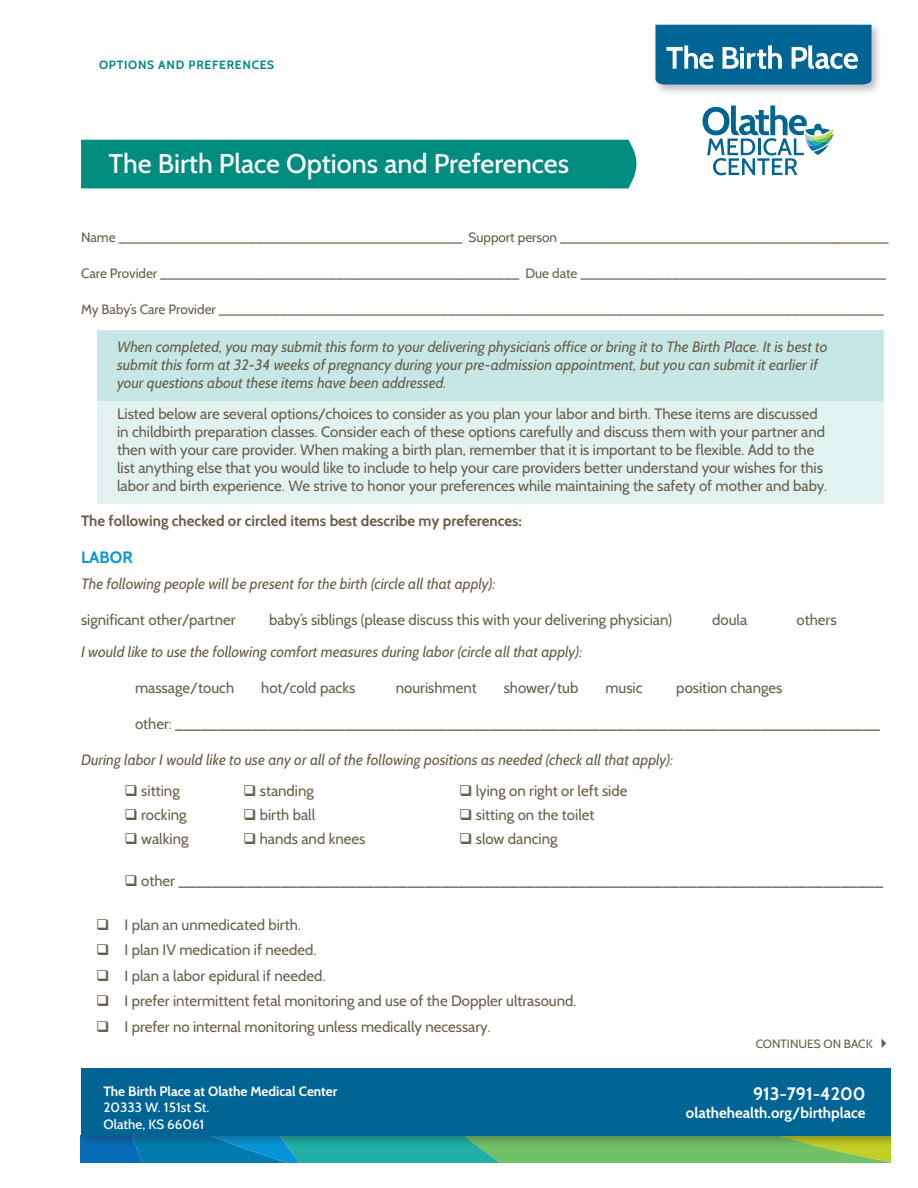
<style>
.page{position:relative;width:918px;height:1188px;background:#fff}
.page>*{position:absolute;margin:0;border:0;box-sizing:border-box;transform-origin:0 0}
.t1{font:500 27px "Cabin";color:#fff}
.t2{font:700 18px "Cabin";color:#fff}
.green_header_11{font:700 16.5px "Cabin";color:#0696d7}
.cabin_10_12{font:15px/18px "Cabin";color:#685d49}
.cabin_10_12-2{font:italic 15px/18px "Cabin";color:#685d49}
.hanging_indent{font:15px "Cabin";color:#685d49}
.cabin_bold_10{font:700 15px "Cabin";color:#685d49}
.t3{font:700 15px "Cabin";color:#fff}
.cabin_10_12-3{font:13.5px "Cabin";color:#685d49}
.t4{font:700 13.5px "Cabin";color:#fff}
.t5{font:500 13.5px "Cabin";color:#fff}
.t6{font:700 12px "Cabin";letter-spacing:.06em;color:#008c7f}
.cabin_10_12-4{font:12px "Cabin";color:#685d49}
</style>
<div class="page">
<div style="left:97px;top:400px;width:787px;height:104px;background:#e1f2f1"></div>
<div style="left:97px;top:330px;width:787px;height:70px;background:#c7e7e6"></div>
<div style="left:82px;top:140px;width:554px;height:48px;background:#008c7f"></div>
<svg style="left:703px;top:106px;width:131px;height:69px"></svg>
<div style="left:652px;top:21px;width:231px;height:75px;background:#231f20;opacity:.3"></div>
<svg style="left:656px;top:25px;width:216px;height:60px;background:#2278a2"></svg>
<svg style="left:81px;top:1147px;width:810px;height:16px;background:#43aa88"></svg>
<div style="left:78px;top:1065px;width:824px;height:82px;background:#231f20;opacity:.3"></div>
<div style="left:81px;top:1068px;width:810px;height:68px;background:#006494"></div>
<div style="left:891px;top:1064px;width:23px;height:114px;background:#fff"></div>
<p class="t6" style="left:99px;top:57px;width:177px">OPTIONS AND PREFERENCES</p>
<p class="t1" style="left:108px;top:147px;width:462px">The Birth Place Options and Preferences</p>
<p class="cabin_10_12-3" style="left:81px;top:229px;width:809px">Name _____________________________________________ Support person ___________________________________________</p>
<p class="cabin_10_12-3" style="left:81px;top:265px;width:807px">Care Provider _______________________________________________ Due date ________________________________________</p>
<p class="cabin_10_12-3" style="left:81px;top:301px;width:804px">My Baby’s Care Provider _______________________________________________________________________________________</p>
<p class="cabin_10_12-2" style="left:117px;top:337px;width:712px">When completed, you may submit this form to your delivering physician’s office or bring it to The Birth Place. It is best to submit this form at 32-34 weeks of pregnancy during your pre-admission appointment, but you can submit it earlier if your questions about these items have been addressed.</p>
<p class="cabin_10_12" style="left:117px;top:405px;width:712px">Listed below are several options/choices to consider as you plan your labor and birth. These items are discussed in childbirth preparation classes. Consider each of these options carefully and discuss them with your partner and then with your care provider. When making a birth plan, remember that it is important to be flexible. Add to the list anything else that you would like to include to help your care providers better understand your wishes for this labor and birth experience. We strive to honor your preferences while maintaining the safety of mother and baby.</p>
<p class="cabin_bold_10" style="left:81px;top:511px;width:442px">The following checked or circled items best describe my preferences:</p>
<p class="green_header_11" style="left:81px;top:548px;width:53px">LABOR</p>
<p class="cabin_10_12-2" style="left:81px;top:575px;width:416px">The following people will be present for the birth (circle all that apply):</p>
<p class="cabin_10_12" style="left:81px;top:611px;width:156px">significant other/partner</p>
<p class="cabin_10_12" style="left:269px;top:611px;width:404px">baby’s siblings (please discuss this with your delivering physician)</p>
<p class="cabin_10_12" style="left:712px;top:611px;width:37px">doula</p>
<p class="cabin_10_12" style="left:797px;top:611px;width:42px">others</p>
<p class="cabin_10_12-2" style="left:81px;top:642px;width:503px">I would like to use the following comfort measures during labor (circle all that apply):</p>
<p class="cabin_10_12" style="left:135px;top:678px;width:101px">massage/touch</p>
<p class="cabin_10_12" style="left:261px;top:678px;width:96px">hot/cold packs</p>
<p class="cabin_10_12" style="left:396px;top:678px;width:82px">nourishment</p>
<p class="cabin_10_12" style="left:504px;top:678px;width:76px">shower/tub</p>
<p class="cabin_10_12" style="left:605px;top:678px;width:39px">music</p>
<p class="cabin_10_12" style="left:676px;top:678px;width:108px">position changes</p>
<p class="cabin_10_12" style="left:135px;top:714px;width:746px">other: ___________________________________________________________________________________</p>
<p class="cabin_10_12-2" style="left:81px;top:750px;width:594px">During labor I would like to use any or all of the following positions as needed (check all that apply):</p>
<p class="hanging_indent" style="left:125px;top:782px;width:57px">❑ sitting</p>
<p class="hanging_indent" style="left:243px;top:782px;width:72px">❑ standing</p>
<p class="hanging_indent" style="left:459px;top:782px;width:170px">❑ lying on right or left side</p>
<p class="hanging_indent" style="left:125px;top:806px;width:64px">❑ rocking</p>
<p class="hanging_indent" style="left:243px;top:806px;width:74px">❑ birth ball</p>
<p class="hanging_indent" style="left:459px;top:806px;width:137px">❑ sitting on the toilet</p>
<p class="hanging_indent" style="left:125px;top:830px;width:66px">❑ walking</p>
<p class="hanging_indent" style="left:243px;top:830px;width:124px">❑ hands and knees</p>
<p class="hanging_indent" style="left:459px;top:830px;width:100px">❑ slow dancing</p>
<p class="hanging_indent" style="left:125px;top:872px;width:760px">❑ other ___________________________________________________________________________________</p>
<p class="hanging_indent" style="left:96px;top:915px;width:206px">❑ I plan an unmedicated birth.</p>
<p class="hanging_indent" style="left:96px;top:941px;width:222px">❑ I plan IV medication if needed.</p>
<p class="hanging_indent" style="left:96px;top:966px;width:231px">❑ I plan a labor epidural if needed.</p>
<p class="hanging_indent" style="left:96px;top:992px;width:482px">❑ I prefer intermittent fetal monitoring and use of the Doppler ultrasound.</p>
<p class="hanging_indent" style="left:96px;top:1017px;width:396px">❑ I prefer no internal monitoring unless medically necessary.</p>
<p class="cabin_10_12-4" style="left:756px;top:1037px;width:137px">CONTINUES ON BACK ✔</p>
<p class="t4" style="left:103px;top:1083px;width:236px">The Birth Place at Olathe Medical Center</p>
<p class="t5" style="left:103px;top:1099px;width:107px">20333 W. 151st St.</p>
<p class="t5" style="left:103px;top:1116px;width:103px">Olathe, KS 66061</p>
<p class="t2" style="left:753px;top:1083px;width:114px">913-791-4200</p>
<p class="t3" style="left:686px;top:1104px;width:181px">olathehealth.org/birthplace</p>
</div>
